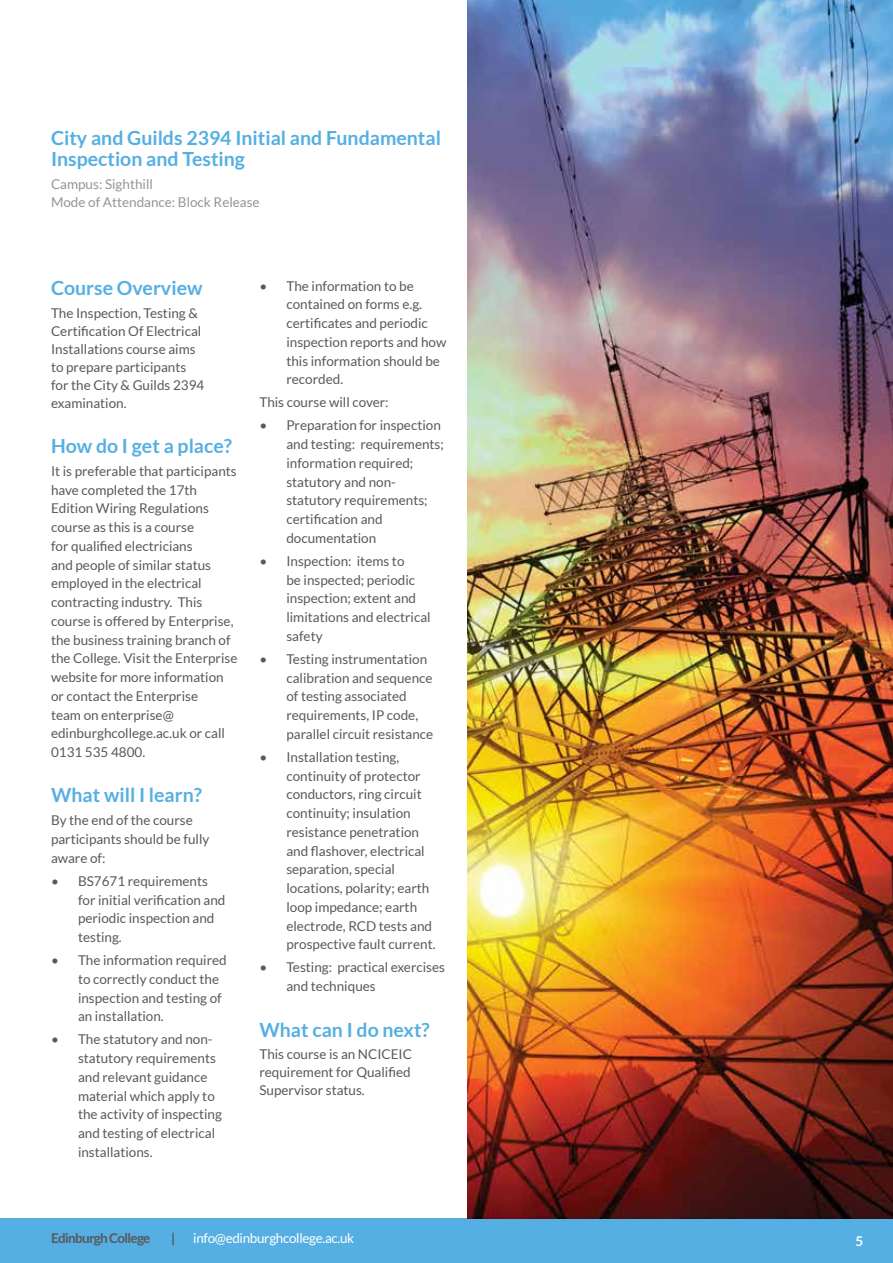
<style>
.page{position:relative;width:893px;height:1263px;background:#fff}
.page>*{position:absolute;margin:0;border:0;box-sizing:border-box;transform-origin:0 0}
.t1{font:700 19.5px/21px "Lato";color:#55afe2}
.t2{font:13.5px/18.8px "Lato";color:#58595b}
.t3{font:13.5px/18px "Lato";color:#939598}
.t4{font:13.5px "Lato";letter-spacing:-.025em;color:#fff}
.t5{font:700 13.5px "Lato";letter-spacing:-.05em;color:#58595b}
.t6{font:700 13.5px "Lato";color:#fff}
</style>
<div class="page">
<div style="left:0;top:1218px;width:893px;height:45px;background:#55afe2"></div>
<img style="left:468px;top:0;width:425px;height:1218px">
<h1 class="t1" style="left:51px;top:128px;width:391px">City and Guilds 2394 Initial and Fundamental<br>Inspection and Testing</h1>
<p class="t3" style="left:51px;top:175px;width:210px">Campus: Sighthill<br>Mode of Attendance: Block Release</p>
<h1 class="t1" style="left:51px;top:277px;width:153px">Course Overview</h1>
<p class="t2" style="left:51px;top:304px;width:155px;line-height:18px">The Inspection, Testing &amp;<br>Certification Of Electrical<br>Installations course aims to prepare participants for the City &amp; Guilds 2394 examination.</p>
<h1 class="t1" style="left:51px;top:435px;width:183px">How do I get a place?</h1>
<p class="t2" style="left:51px;top:461px;width:188px">It is preferable that participants have completed the 17th<br>Edition Wiring Regulations course as this is a course<br>for qualified electricians<br>and people of similar status employed in the electrical contracting industry. This course is offered by Enterprise, the business training branch of the College. Visit the Enterprise website for more information or contact the Enterprise<br>team on enterprise@ edinburghcollege.ac.uk or call<br>0131 535 4800.</p>
<h1 class="t1" style="left:51px;top:784px;width:153px">What will I learn?</h1>
<p class="t2" style="left:51px;top:811px;width:160px">By the end of the course participants should be fully aware of:</p>
<p class="t2" style="left:78px;top:871px;width:149px;text-indent:-27px">• BS7671 requirements for initial verification and periodic inspection and testing.</p>
<p class="t2" style="left:78px;top:951px;width:150px;text-indent:-27px">• The information required to correctly conduct the inspection and testing of an installation.</p>
<p class="t2" style="left:78px;top:1030px;width:145px;text-indent:-27px">• The statutory and non&shy;statutory requirements and relevant guidance material which apply to the activity of inspecting and testing of electrical installations.</p>
<p class="t2" style="left:286px;top:276px;width:162px;text-indent:-27px">• The information to be contained on forms e.g. certificates and periodic inspection reports and how this information should be recorded.</p>
<p class="t2" style="left:259px;top:393px;width:131px">This course will cover:</p>
<p class="t2" style="left:286px;top:416px;width:159px;text-indent:-27px">• Preparation for inspection and testing: requirements; information required; statutory and non&shy;statutory requirements; certification and documentation</p>
<p class="t2" style="left:286px;top:551px;width:146px;text-indent:-27px">• Inspection: items to<br>be inspected; periodic inspection; extent and limitations and electrical safety</p>
<p class="t2" style="left:286px;top:649px;width:148px;text-indent:-27px">• Testing instrumentation calibration and sequence of testing associated requirements, IP code, parallel circuit resistance</p>
<p class="t2" style="left:286px;top:747px;width:151px;text-indent:-27px">• Installation testing, continuity of protector conductors, ring circuit continuity; insulation resistance penetration and flashover, electrical separation, special locations, polarity; earth loop impedance; earth electrode, RCD tests and prospective fault current.</p>
<p class="t2" style="left:286px;top:958px;width:160px;text-indent:-27px">• Testing: practical exercises and techniques</p>
<h1 class="t1" style="left:259px;top:1019px;width:172px">What can I do next?</h1>
<p class="t2" style="left:259px;top:1045px;width:154px;line-height:18px;text-align:justify">This course is an NCICEIC requirement for Qualified Supervisor status.</p>
<p class="t5" style="left:51px;top:1230px;width:101px">Edinburgh College</p>
<p class="t5" style="left:171px;top:1230px;width:6px">|</p>
<p class="t4" style="left:193px;top:1231px;width:163px">info@edinburghcollege.ac.uk</p>
<p class="t6" style="left:855px;top:1233px;width:9px">5</p>
</div>
